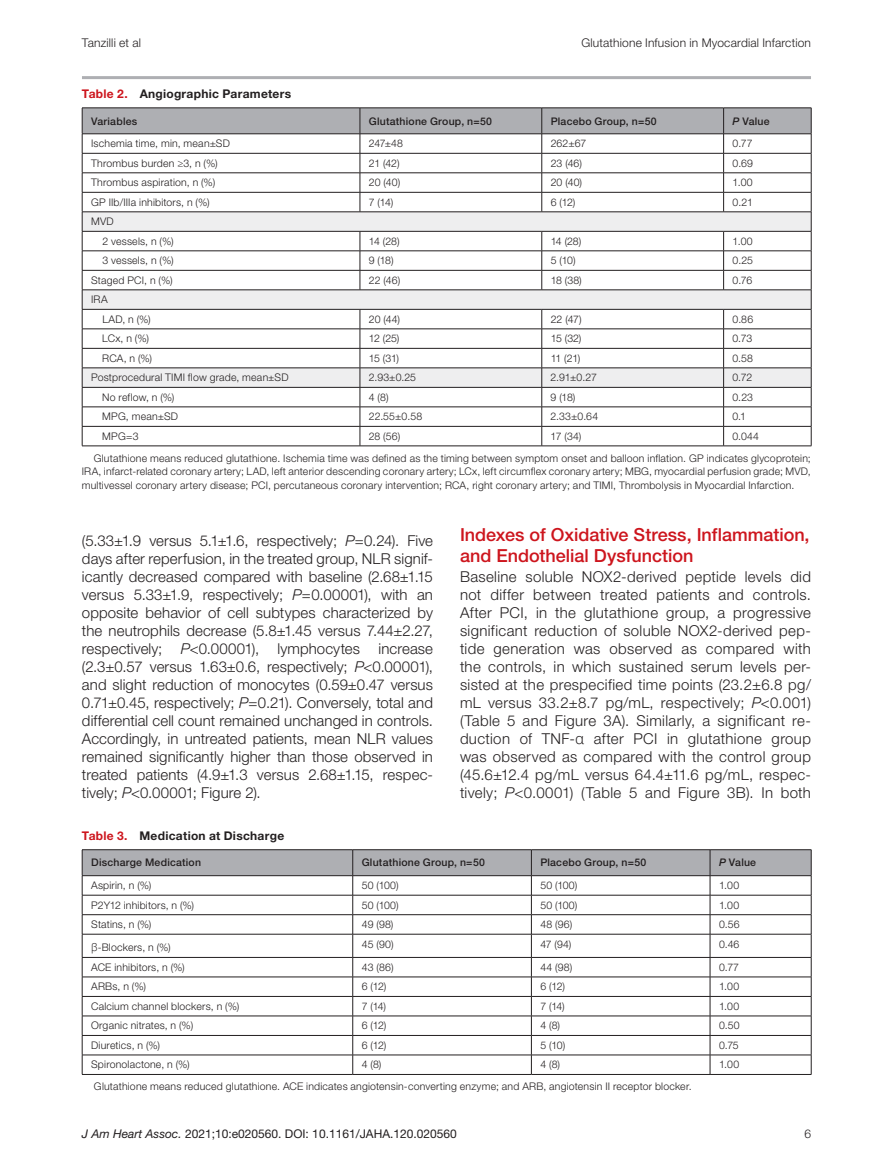
<style>
.page{position:relative;width:893px;height:1174px;background:#fff}
.page>*{position:absolute;margin:0;border:0;box-sizing:border-box;transform-origin:0 0}
.t1{font:500 18px/21px "Helvetica Neue LT Std";color:#cd151d}
.t2{font:300 15px/18px "Helvetica Neue LT Std";letter-spacing:.01em;color:#231f20;text-align:justify}
.t3{font:12px "Helvetica Neue LT Std";color:#231f20}
.t4{font:700 12px "Helvetica Neue LT Std";letter-spacing:.025em;color:#231f20}
.t5{font:300 12px "Helvetica Neue LT Std";letter-spacing:.015em;color:#231f20}
.t6{font:300 10.5px/19.5px "Helvetica Neue LT Std";letter-spacing:.02em;color:#231f20}
.t7{font:500 10.5px "Helvetica Neue LT Std";letter-spacing:.02em;color:#231f20}
.s1{color:#cd151d}
.s2{font-style:italic}
.s3{font-family:"Noto Sans"}
</style>
<div class="page">
<svg style="left:82px;top:108px;width:730px;height:338px"></svg>
<hr style="left:724px;top:445px;width:87px;height:1px;background:#231f20">
<hr style="left:82px;top:1074px;width:271px;height:1px;background:#231f20">
<hr style="left:353px;top:1074px;width:178px;height:1px;background:#231f20">
<hr style="left:531px;top:1074px;width:179px;height:1px;background:#231f20">
<svg style="left:82px;top:849px;width:730px;height:225px"></svg>
<hr style="left:710px;top:1074px;width:101px;height:1px;background:#231f20">
<hr style="left:82px;top:76px;width:729px;height:3px;background:#aeafb3">
<p class="t5" style="left:82px;top:35px;width:61px">Tanzilli et al</p>
<p class="t5" style="left:581px;top:35px;width:231px">Glutathione Infusion in Myocardial Infarction</p>
<p class="t4" style="left:82px;top:86px;width:211px"><span class="s1">Table 2.</span> Angiographic Parameters</p>
<p class="t7" style="left:91px;top:115px;width:48px">Variables</p>
<p class="t7" style="left:369px;top:115px;width:125px">Glutathione Group, n=50</p>
<p class="t7" style="left:551px;top:115px;width:107px">Placebo Group, n=50</p>
<p class="t7" style="left:733px;top:115px;width:39px"><span class="s2">P</span> Value</p>
<p class="t6" style="left:91px;top:134px;width:140px">Ischemia time, min, mean±SD</p>
<p class="t6" style="left:369px;top:134px;width:35px">247±48</p>
<p class="t6" style="left:551px;top:134px;width:37px">262±67</p>
<p class="t6" style="left:733px;top:134px;width:22px">0.77</p>
<p class="t6" style="left:91px;top:153px;width:128px">Thrombus burden ≥3, n (%)</p>
<p class="t6" style="left:369px;top:153px;width:32px">21 (42)</p>
<p class="t6" style="left:551px;top:153px;width:33px">23 (46)</p>
<p class="t6" style="left:733px;top:153px;width:22px">0.69</p>
<p class="t6" style="left:91px;top:173px;width:126px">Thrombus aspiration, n (%)</p>
<p class="t6" style="left:369px;top:173px;width:33px">20 (40)</p>
<p class="t6" style="left:551px;top:173px;width:33px">20 (40)</p>
<p class="t6" style="left:733px;top:173px;width:22px">1.00</p>
<p class="t6" style="left:91px;top:192px;width:120px">GP IIb/IIIa inhibitors, n (%)</p>
<p class="t6" style="left:369px;top:192px;width:26px">7 (14)</p>
<p class="t6" style="left:551px;top:192px;width:26px">6 (12)</p>
<p class="t6" style="left:733px;top:192px;width:22px">0.21</p>
<p class="t6" style="left:102px;top:212px;width:73px;text-indent:-11px">MVD<br>2 vessels, n (%)</p>
<p class="t6" style="left:369px;top:231px;width:32px">14 (28)</p>
<p class="t6" style="left:551px;top:231px;width:32px">14 (28)</p>
<p class="t6" style="left:732px;top:231px;width:22px">1.00</p>
<p class="t6" style="left:102px;top:251px;width:73px">3 vessels, n (%)</p>
<p class="t6" style="left:369px;top:251px;width:26px">9 (18)</p>
<p class="t6" style="left:551px;top:251px;width:26px">5 (10)</p>
<p class="t6" style="left:732px;top:251px;width:22px">0.25</p>
<p class="t6" style="left:91px;top:270px;width:83px">Staged PCI, n (%)</p>
<p class="t6" style="left:369px;top:270px;width:33px">22 (46)</p>
<p class="t6" style="left:551px;top:270px;width:33px">18 (38)</p>
<p class="t6" style="left:732px;top:270px;width:21px">0.76</p>
<p class="t6" style="left:102px;top:290px;width:50px;text-indent:-11px">IRA<br>LAD, n (%)</p>
<p class="t6" style="left:369px;top:309px;width:33px">20 (44)</p>
<p class="t6" style="left:551px;top:309px;width:32px">22 (47)</p>
<p class="t6" style="left:732px;top:309px;width:22px">0.86</p>
<p class="t6" style="left:102px;top:329px;width:48px">LCx, n (%)</p>
<p class="t6" style="left:369px;top:329px;width:32px">12 (25)</p>
<p class="t6" style="left:551px;top:329px;width:32px">15 (32)</p>
<p class="t6" style="left:732px;top:329px;width:21px">0.73</p>
<p class="t6" style="left:102px;top:348px;width:51px">RCA, n (%)</p>
<p class="t6" style="left:369px;top:348px;width:32px">15 (31)</p>
<p class="t6" style="left:551px;top:348px;width:31px">11 (21)</p>
<p class="t6" style="left:732px;top:348px;width:22px">0.58</p>
<p class="t6" style="left:91px;top:368px;width:199px">Postprocedural TIMI flow grade, mean±SD</p>
<p class="t6" style="left:369px;top:368px;width:49px">2.93±0.25</p>
<p class="t6" style="left:551px;top:368px;width:48px">2.91±0.27</p>
<p class="t6" style="left:732px;top:368px;width:21px">0.72</p>
<p class="t6" style="left:102px;top:387px;width:74px">No reflow, n (%)</p>
<p class="t6" style="left:369px;top:387px;width:21px">4 (8)</p>
<p class="t6" style="left:551px;top:387px;width:26px">9 (18)</p>
<p class="t6" style="left:732px;top:387px;width:22px">0.23</p>
<p class="t6" style="left:102px;top:407px;width:77px">MPG, mean±SD</p>
<p class="t6" style="left:369px;top:407px;width:55px">22.55±0.58</p>
<p class="t6" style="left:551px;top:407px;width:49px">2.33±0.64</p>
<p class="t6" style="left:732px;top:407px;width:15px">0.1</p>
<p class="t6" style="left:102px;top:426px;width:38px">MPG=3</p>
<p class="t6" style="left:369px;top:426px;width:33px">28 (56)</p>
<p class="t6" style="left:551px;top:426px;width:32px">17 (34)</p>
<p class="t6" style="left:94px;top:425px;width:718px;line-height:21.9px;text-indent:639px">0.044<br>Glutathione means reduced glutathione. Ischemia time was defined as the timing between symptom onset and balloon inflation. GP indicates glycoprotein;</p>
<p class="t6" style="left:82px;top:464px;width:731px;line-height:13.5px">IRA, infarct-related coronary artery; LAD, left anterior descending coronary artery; LCx, left circumflex coronary artery; MBG, myocardial perfusion grade; MVD, multivessel coronary artery disease; PCI, percutaneous coronary intervention; RCA, right coronary artery; and TIMI, Thrombolysis in Myocardial Infarction.</p>
<p class="t2" style="left:82px;top:531px;width:353px">(5.33±1.9 versus 5.1±1.6, respectively; <span class="s2">P</span>=0.24). Five days after reperfusion, in the treated group, NLR signif&shy;icantly decreased compared with baseline (2.68±1.15 versus 5.33±1.9, respectively; <span class="s2">P</span>=0.00001), with an opposite behavior of cell subtypes characterized by the neutrophils decrease (5.8±1.45 versus 7.44±2.27, respectively; <span class="s2">P</span>&lt;0.00001), lymphocytes increase (2.3±0.57 versus 1.63±0.6, respectively; <span class="s2">P</span>&lt;0.00001), and slight reduction of monocytes (0.59±0.47 versus 0.71±0.45, respectively; <span class="s2">P</span>=0.21). Conversely, total and differential cell count remained unchanged in controls.<br>Accordingly, in untreated patients, mean NLR values remained significantly higher than those observed in treated patients (4.9±1.3 versus 2.68±1.15, respec&shy;tively; <span class="s2">P</span>&lt;0.00001; Figure 2).</p>
<h1 class="t1" style="left:460px;top:523px;width:351px">Indexes of Oxidative Stress, Inflammation, and Endothelial Dysfunction</h1>
<p class="t2" style="left:460px;top:567px;width:353px">Baseline soluble NOX2-derived peptide levels did not differ between treated patients and controls.<br>After PCI, in the glutathione group, a progressive significant reduction of soluble NOX2-derived pep&shy;tide generation was observed as compared with the controls, in which sustained serum levels per&shy;sisted at the prespecified time points (23.2±6.8 pg/ mL versus 33.2±8.7 pg/mL, respectively; <span class="s2">P</span>&lt;0.001) (Table 5 and Figure 3A). Similarly, a significant re&shy;duction of TNF-<span class="s3">α</span> after PCI in glutathione group was observed as compared with the control group (45.6±12.4 pg/mL versus 64.4±11.6 pg/mL, respec&shy;tively; <span class="s2">P</span>&lt;0.0001) (Table 5 and Figure 3B). In both</p>
<p class="t4" style="left:82px;top:828px;width:204px"><span class="s1">Table 3.</span> Medication at Discharge</p>
<p class="t7" style="left:91px;top:856px;width:111px">Discharge Medication</p>
<p class="t7" style="left:362px;top:856px;width:125px">Glutathione Group, n=50</p>
<p class="t7" style="left:540px;top:856px;width:107px">Placebo Group, n=50</p>
<p class="t7" style="left:719px;top:856px;width:39px"><span class="s2">P</span> Value</p>
<p class="t6" style="left:91px;top:875px;width:62px">Aspirin, n (%)</p>
<p class="t6" style="left:362px;top:875px;width:39px">50 (100)</p>
<p class="t6" style="left:540px;top:875px;width:39px">50 (100)</p>
<p class="t6" style="left:719px;top:875px;width:22px">1.00</p>
<p class="t6" style="left:91px;top:895px;width:104px">P2Y12 inhibitors, n (%)</p>
<p class="t6" style="left:362px;top:895px;width:39px">50 (100)</p>
<p class="t6" style="left:540px;top:895px;width:39px">50 (100)</p>
<p class="t6" style="left:719px;top:895px;width:22px">1.00</p>
<p class="t6" style="left:91px;top:914px;width:62px">Statins, n (%)</p>
<p class="t6" style="left:362px;top:914px;width:33px">49 (98)</p>
<p class="t6" style="left:540px;top:914px;width:33px">48 (96)</p>
<p class="t6" style="left:719px;top:914px;width:22px">0.56</p>
<p class="t6" style="left:91px;top:937px;width:81px"><span class="s3">β</span>-Blockers, n (%)</p>
<p class="t6" style="left:362px;top:934px;width:33px">45 (90)</p>
<p class="t6" style="left:540px;top:934px;width:32px">47 (94)</p>
<p class="t6" style="left:719px;top:934px;width:22px">0.46</p>
<p class="t6" style="left:91px;top:957px;width:95px">ACE inhibitors, n (%)</p>
<p class="t6" style="left:362px;top:957px;width:33px">43 (86)</p>
<p class="t6" style="left:540px;top:957px;width:33px">44 (98)</p>
<p class="t6" style="left:719px;top:957px;width:22px">0.77</p>
<p class="t6" style="left:91px;top:976px;width:56px">ARBs, n (%)</p>
<p class="t6" style="left:362px;top:976px;width:26px">6 (12)</p>
<p class="t6" style="left:540px;top:976px;width:26px">6 (12)</p>
<p class="t6" style="left:719px;top:976px;width:22px">1.00</p>
<p class="t6" style="left:91px;top:996px;width:150px">Calcium channel blockers, n (%)</p>
<p class="t6" style="left:362px;top:996px;width:26px">7 (14)</p>
<p class="t6" style="left:540px;top:996px;width:26px">7 (14)</p>
<p class="t6" style="left:719px;top:996px;width:22px">1.00</p>
<p class="t6" style="left:91px;top:1015px;width:104px">Organic nitrates, n (%)</p>
<p class="t6" style="left:362px;top:1015px;width:26px">6 (12)</p>
<p class="t6" style="left:540px;top:1015px;width:21px">4 (8)</p>
<p class="t6" style="left:719px;top:1015px;width:22px">0.50</p>
<p class="t6" style="left:91px;top:1035px;width:70px">Diuretics, n (%)</p>
<p class="t6" style="left:362px;top:1035px;width:26px">6 (12)</p>
<p class="t6" style="left:540px;top:1035px;width:26px">5 (10)</p>
<p class="t6" style="left:719px;top:1035px;width:21px">0.75</p>
<p class="t6" style="left:91px;top:1054px;width:100px">Spironolactone, n (%)</p>
<p class="t6" style="left:362px;top:1054px;width:21px">4 (8)</p>
<p class="t6" style="left:540px;top:1054px;width:21px">4 (8)</p>
<p class="t6" style="left:719px;top:1054px;width:22px">1.00</p>
<p class="t6" style="left:94px;top:1076px;width:599px">Glutathione means reduced glutathione. ACE indicates angiotensin-converting enzyme; and ARB, angiotensin II receptor blocker.</p>
<p class="t3" style="left:82px;top:1126px;width:376px"><span class="s2">J Am Heart Assoc.</span> 2021;10:e020560. DOI: 10.1161/JAHA.120.020560</p>
<p class="t5" style="left:804px;top:1126px;width:8px">6</p>
</div>
